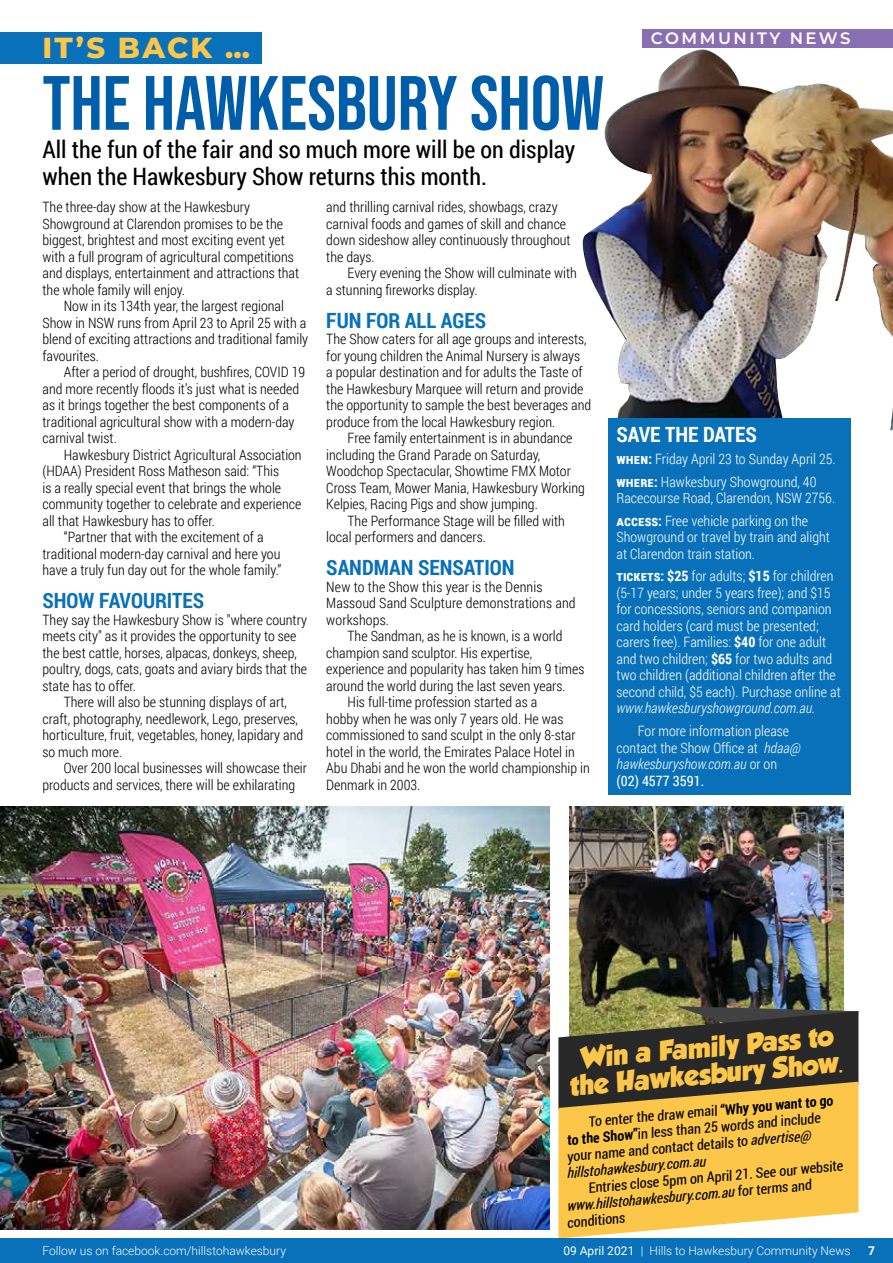
<style>
.page{position:relative;width:893px;height:1263px;background:#fff}
.page>*{position:absolute;margin:0;border:0;box-sizing:border-box;transform-origin:0 0}
.t1{font:76.8px "Bebas Neue";color:#005daa}
.t2{font:800 28.95px "Montserrat";letter-spacing:.075em;color:#fcc749}
.t3{font:25.5px/27px "GROBOLD";color:#fcc749;text-align:center}
.t4{font:24px/27px "Roboto Condensed";color:#000}
.t5{font:700 21px "Roboto Condensed";color:#0871b9}
.t6{font:700 21px "Roboto Condensed";color:#fff}
.t7{font:600 16.5px "Montserrat";letter-spacing:.15em;color:#fff}
.t8{font:300 14.25px/16.5px "Roboto Condensed";color:#000}
.t9{font:300 14.25px/16.5px "Roboto Condensed";color:#fff}
.t10{font:14.25px/16.5px "Roboto Condensed";color:#000}
.t11{font:italic 300 14.25px "Roboto Condensed";color:#fff}
.t12{font:300 12px "Roboto";color:#fff}
.t13{font:700 12px "Roboto";color:#fff}
.s1{font-weight:700}
.s2{font-style:italic}
.s3{font-weight:400}
</style>
<div class="page">
<img style="left:582px;top:49px;width:311px;height:381px">
<div style="left:0;top:32px;width:262px;height:32px;background:#0871b9"></div>
<img style="left:0;top:806px;width:550px;height:424px">
<img style="left:570px;top:806px;width:274px;height:200px">
<div style="left:608px;top:418px;width:242px;height:376px;background:#0871b9"></div>
<svg style="left:558px;top:1006px;width:300px;height:76px;background:#404036"></svg>
<svg style="left:558px;top:1082px;width:300px;height:156px;background:#eabe55"></svg>
<div style="left:0;top:1238px;width:893px;height:25px;background:#0871b9"></div>
<div style="left:642px;top:29px;width:251px;height:18px;background:#896eb1"></div>
<h2 class="t2" style="left:43px;top:27px;width:209px">IT’S BACK …</h2>
<h1 class="t1" style="left:43px;top:60px;width:563px">THE HAWKESBURY SHOW</h1>
<h3 class="t4" style="left:43px;top:135px;width:534px">All the fun of the fair and so much more will be on display when the Hawkesbury Show returns this month.</h3>
<p class="t8" style="left:43px;top:198px;width:258px">The three-day show at the Hawkesbury Showground at Clarendon promises to be the biggest, brightest and most exciting event yet with a full program of agricultural competitions and displays, entertainment and attractions that the whole family will enjoy.</p>
<p class="t8" style="left:43px;top:297px;width:267px;text-indent:21px">Now in its 134th year, the largest regional Show in NSW runs from April 23 to April 25 with a blend of exciting attractions and traditional family favourites.</p>
<p class="t8" style="left:43px;top:363px;width:264px;text-indent:21px">After a period of drought, bushfires, COVID 19 and more recently floods it’s just what is needed as it brings together the best components of a traditional agricultural show with a modern-day carnival twist.</p>
<p class="t8" style="left:64px;top:446px;width:239px">Hawkesbury District Agricultural Association</p>
<p class="t8" style="left:43px;top:462px;width:238px">(HDAA) President Ross Matheson said: “This</p>
<p class="t8" style="left:43px;top:479px;width:240px">is a really special event that brings the whole</p>
<p class="t8" style="left:43px;top:495px;width:260px">community together to celebrate and experience</p>
<p class="t8" style="left:43px;top:512px;width:174px">all that Hawkesbury has to offer.</p>
<p class="t8" style="left:64px;top:528px;width:201px">“Partner that with the excitement of a</p>
<p class="t8" style="left:43px;top:545px;width:239px">traditional modern-day carnival and here you</p>
<p class="t8" style="left:43px;top:561px;width:240px">have a truly fun day out for the whole family.”</p>
<h3 class="t5" style="left:43px;top:586px;width:163px">SHOW FAVOURITES</h3>
<p class="t8" style="left:43px;top:611px;width:266px">They say the Hawkesbury Show is "where country meets city" as it provides the opportunity to see the best cattle, horses, alpacas, donkeys, sheep, poultry, dogs, cats, goats and aviary birds that the state has to offer.</p>
<p class="t8" style="left:43px;top:693px;width:262px;text-indent:21px">There will also be stunning displays of art, craft, photography, needlework, Lego, preserves, horticulture, fruit, vegetables, honey, lapidary and so much more.</p>
<p class="t8" style="left:43px;top:759px;width:266px;text-indent:21px">Over 200 local businesses will showcase their products and services, there will be exhilarating</p>
<p class="t8" style="left:326px;top:198px;width:246px">and thrilling carnival rides, showbags, crazy carnival foods and games of skill and chance down sideshow alley continuously throughout the days.</p>
<p class="t8" style="left:326px;top:264px;width:252px;text-indent:21px">Every evening the Show will culminate with a stunning fireworks display.</p>
<h3 class="t5" style="left:326px;top:305px;width:161px">FUN FOR ALL AGES</h3>
<p class="t8" style="left:326px;top:330px;width:266px">The Show caters for all age groups and interests, for young children the Animal Nursery is always<br>a popular destination and for adults the Taste of the Hawkesbury Marquee will return and provide the opportunity to sample the best beverages and produce from the local Hawkesbury region.</p>
<p class="t8" style="left:326px;top:429px;width:260px;text-indent:21px">Free family entertainment is in abundance including the Grand Parade on Saturday, Woodchop Spectacular, Showtime FMX Motor Cross Team, Mower Mania, Hawkesbury Working Kelpies, Racing Pigs and show jumping.</p>
<p class="t8" style="left:326px;top:512px;width:240px;text-indent:21px">The Performance Stage will be filled with local performers and dancers.</p>
<h3 class="t5" style="left:326px;top:553px;width:190px">SANDMAN SENSATION</h3>
<p class="t8" style="left:326px;top:578px;width:251px">New to the Show this year is the Dennis<br>Massoud Sand Sculpture demonstrations and workshops.</p>
<p class="t8" style="left:348px;top:627px;width:216px">The Sandman, as he is known, is a world</p>
<p class="t8" style="left:326px;top:644px;width:207px">champion sand sculptor. His expertise,</p>
<p class="t8" style="left:326px;top:660px;width:260px">experience and popularity has taken him 9 times</p>
<p class="t8" style="left:326px;top:677px;width:241px">around the world during the last seven years.</p>
<p class="t8" style="left:348px;top:693px;width:191px">His full-time profession started as a</p>
<p class="t8" style="left:326px;top:710px;width:239px">hobby when he was only 7 years old. He was</p>
<p class="t8" style="left:326px;top:726px;width:251px">commissioned to sand sculpt in the only 8-star</p>
<p class="t8" style="left:326px;top:743px;width:250px">hotel in the world, the Emirates Palace Hotel in</p>
<p class="t8" style="left:326px;top:759px;width:265px">Abu Dhabi and he won the world championship in</p>
<p class="t8" style="left:326px;top:776px;width:95px">Denmark in 2003.</p>
<p class="t7" style="left:651px;top:26px;width:201px">COMMUNITY NEWS</p>
<h3 class="t6" style="left:616px;top:420px;width:142px">SAVE THE DATES</h3>
<p class="t9" style="left:616px;top:448px;width:220px;line-height:22.5px"><span class="s1">when:</span> Friday April 23 to Sunday April 25.<br><span class="s1">Where:</span> Hawkesbury Showground, 40</p>
<p class="t9" style="left:616px;top:487px;width:220px;line-height:22.5px">Racecourse Road, Clarendon, NSW 2756.<br><span class="s1">Access:</span> Free vehicle parking on the</p>
<p class="t9" style="left:616px;top:529px;width:215px">Showground or travel by train and alight at Clarendon train station.</p>
<p class="t9" style="left:616px;top:568px;width:226px"><span class="s1">Tickets: $25</span> for adults; <span class="s1">$15</span> for children (5-17 years; under 5 years free); and $15 for concessions, seniors and companion card holders (card must be presented; carers free). Families: <span class="s1">$40</span> for one adult and two children; <span class="s1">$65</span> for two adults and two children (additional children after the second child, $5 each). Purchase online at</p>
<p class="t11" style="left:617px;top:698px;width:200px">www.hawkesburyshowground.com.au.</p>
<p class="t9" style="left:617px;top:722px;width:186px;text-indent:21px">For more information please contact the Show Office at <span class="s2">hdaa@ hawkesburyshow.com.au</span> or on <span class="s3">(02) 4577 3591.</span></p>
<h3 class="t3" style="left:566px;top:1046px;width:277px;rotate:-5deg">Win a Family Pass to the Hawkesbury Show.</h3>
<p class="t10" style="left:562px;top:1115px;width:273px;text-indent:26px;rotate:-5deg">To enter the draw email <span class="s1">“Why you want to go to the Show”</span>in less than 25 words and include your name and contact details to <span class="s2">advertise@ hillstohawkesbury.com.au</span></p>
<p class="t10" style="left:563px;top:1181px;width:281px;text-indent:24px;rotate:-5deg">Entries close 5pm on April 21. See our website <span class="s2">www.hillstohawkesbury.com.au</span> for terms and conditions</p>
<p class="t12" style="left:43px;top:1242px;width:245px">Follow us on facebook.com/hillstohawkesbury</p>
<p class="t12" style="left:563px;top:1242px;width:289px"><span class="s3">09 April 2021</span> | Hills to Hawkesbury Community News</p>
<p class="t13" style="left:868px;top:1242px;width:8px">7</p>
</div>
